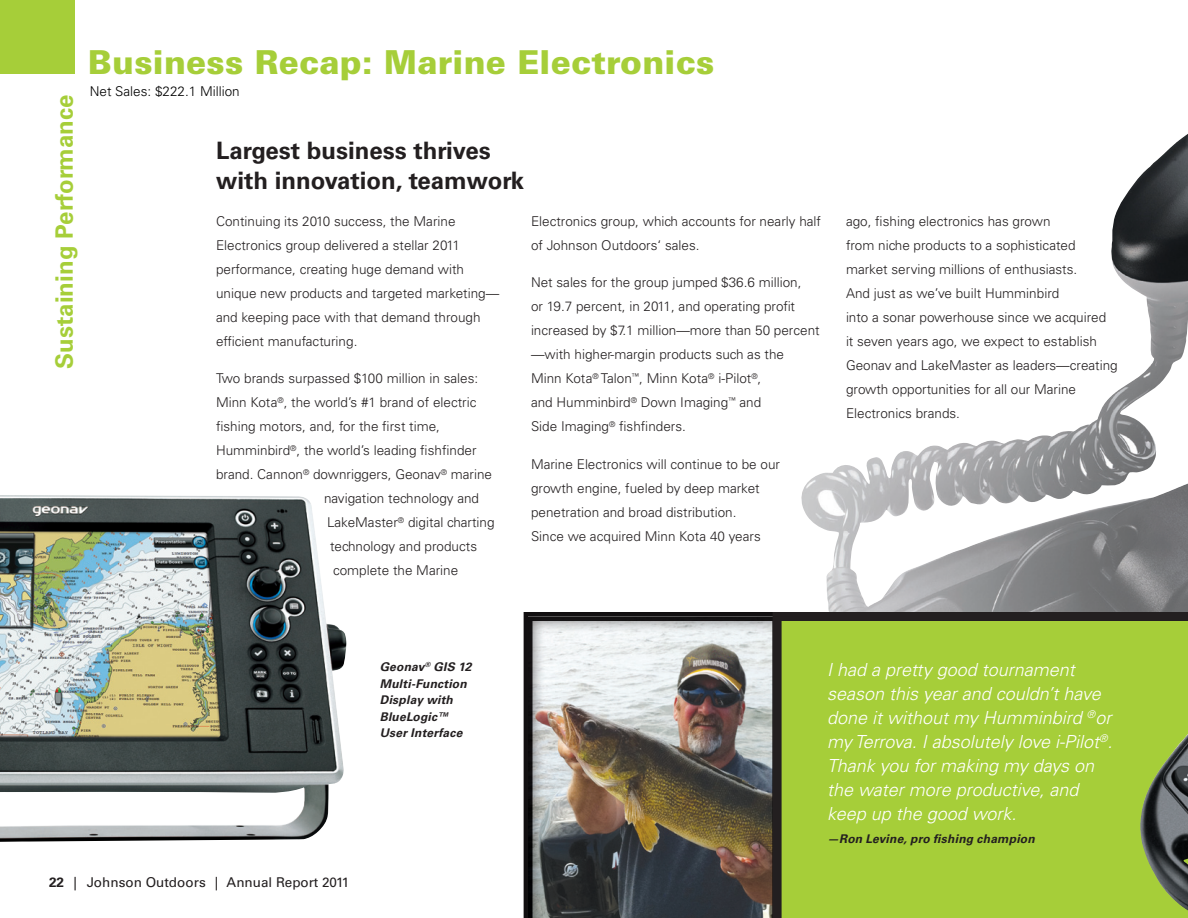
<style>
.page{position:relative;width:1188px;height:918px;background:#fff}
.page>*{position:absolute;margin:0;border:0;box-sizing:border-box;transform-origin:0 0}
.t1{font:900 33px "Univers LT Std";letter-spacing:.005em;color:#a6ce39}
.Head_1{font:700 24px/30px "Univers LT Std";color:#231f20}
.t2{font:700 24px "Univers LT Std";letter-spacing:.005em;color:#a6ce39}
.t3{font:italic 300 18px/24px "Univers LT Std";color:#fff}
.Body{font:300 13.5px/24px "Univers LT Std";color:#231f20}
.t4{font:13.5px "Univers LT Std";color:#231f20}
.Body-2{font:300 13.5px "Univers LT Std";color:#000}
.Product_Caption{font:italic 700 12px/16.5px "Univers LT Std";letter-spacing:.015em;color:#231f20}
.s1{font-weight:700}
</style>
<div class="page">
<div style="left:0;top:0;width:74px;height:74px;background:#a6ce39"></div>
<img style="left:801px;top:140px;width:387px;height:472px">
<img style="left:0;top:495px;width:346px;height:347px">
<div style="left:521px;top:610px;width:261px;height:308px;background:#231f20;opacity:.6"></div>
<div style="left:773px;top:612px;width:415px;height:306px;background:#a6ce39"></div>
<img style="left:1140px;top:734px;width:48px;height:176px">
<p class="t2" style="left:50px;top:369px;width:276px;rotate:-90deg">Sustaining Performance</p>
<p class="t1" style="left:88px;top:42px;width:628px">Business Recap: Marine Electronics</p>
<p class="Body-2" style="left:90px;top:84px;width:152px">Net Sales: $222.1 Million</p>
<p class="Head_1" style="left:216px;top:136px;width:310px">Largest business thrives with innovation, teamwork</p>
<p class="Body" style="left:216px;top:209px;width:285px">Continuing its 2010 success, the Marine Electronics group delivered a stellar 2011 performance, creating huge demand with unique new products and targeted marketing— and keeping pace with that demand through efficient manufacturing.</p>
<p class="Body" style="left:216px;top:367px;width:264px">Two brands surpassed $100 million in sales:</p>
<p class="Body" style="left:216px;top:391px;width:262px">Minn Kota<sup>®</sup>, the world’s #1 brand of electric</p>
<p class="Body" style="left:216px;top:415px;width:226px">fishing motors, and, for the first time,</p>
<p class="Body" style="left:216px;top:439px;width:262px">Humminbird<sup>®</sup>, the world’s leading fishfinder</p>
<p class="Body" style="left:216px;top:463px;width:278px">brand. Cannon<sup>®</sup> downriggers, Geonav<sup>®</sup> marine</p>
<p class="Body" style="left:324px;top:487px;width:157px">navigation technology and</p>
<p class="Body" style="left:327px;top:511px;width:169px">LakeMaster<sup>®</sup> digital charting</p>
<p class="Body" style="left:330px;top:535px;width:149px">technology and products</p>
<p class="Body" style="left:333px;top:559px;width:127px">complete the Marine</p>
<p class="Body" style="left:531px;top:209px;width:292px">Electronics group, which accounts for nearly half of Johnson Outdoors‘ sales.</p>
<p class="Body" style="left:531px;top:271px;width:290px">Net sales for the group jumped $36.6 million,<br>or 19.7 percent, in 2011, and operating profit increased by $7.1 million—more than 50 percent —with higher-margin products such as the<br>Minn Kota<sup>®</sup> Talon<sup>™</sup>, Minn Kota<sup>®</sup> i-Pilot<sup>®</sup>,<br>and Humminbird<sup>®</sup> Down Imaging<sup>™</sup> and<br>Side Imaging<sup>®</sup> fishfinders.</p>
<p class="Body" style="left:531px;top:452px;width:251px">Marine Electronics will continue to be our growth engine, fueled by deep market penetration and broad distribution.<br>Since we acquired Minn Kota 40 years</p>
<p class="Body" style="left:846px;top:209px;width:273px">ago, fishing electronics has grown<br>from niche products to a sophisticated market serving millions of enthusiasts.<br>And just as we’ve built Humminbird<br>into a sonar powerhouse since we acquired<br>it seven years ago, we expect to establish Geonav and LakeMaster as leaders—creating growth opportunities for all our Marine Electronics brands.</p>
<p class="Product_Caption" style="left:380px;top:659px;width:93px">Geonav<sup>®</sup> GIS 12<br>Multi-Function<br>Display with<br>BlueLogic™<br>User Interface</p>
<p class="t3" style="left:827px;top:658px;width:287px">I had a pretty good tournament season this year and couldn’t have done it without my Humminbird <sup>®</sup>or my Terrova. I absolutely love i-Pilot<sup>®</sup>.<br>Thank you for making my days on the water more productive, and keep up the good work.</p>
<p class="Product_Caption" style="left:827px;top:831px;width:209px">—Ron Levine, pro fishing champion</p>
<p class="t4" style="left:49px;top:874px;width:302px"><span class="s1">22</span> | Johnson Outdoors | Annual Report 2011</p>
</div>
